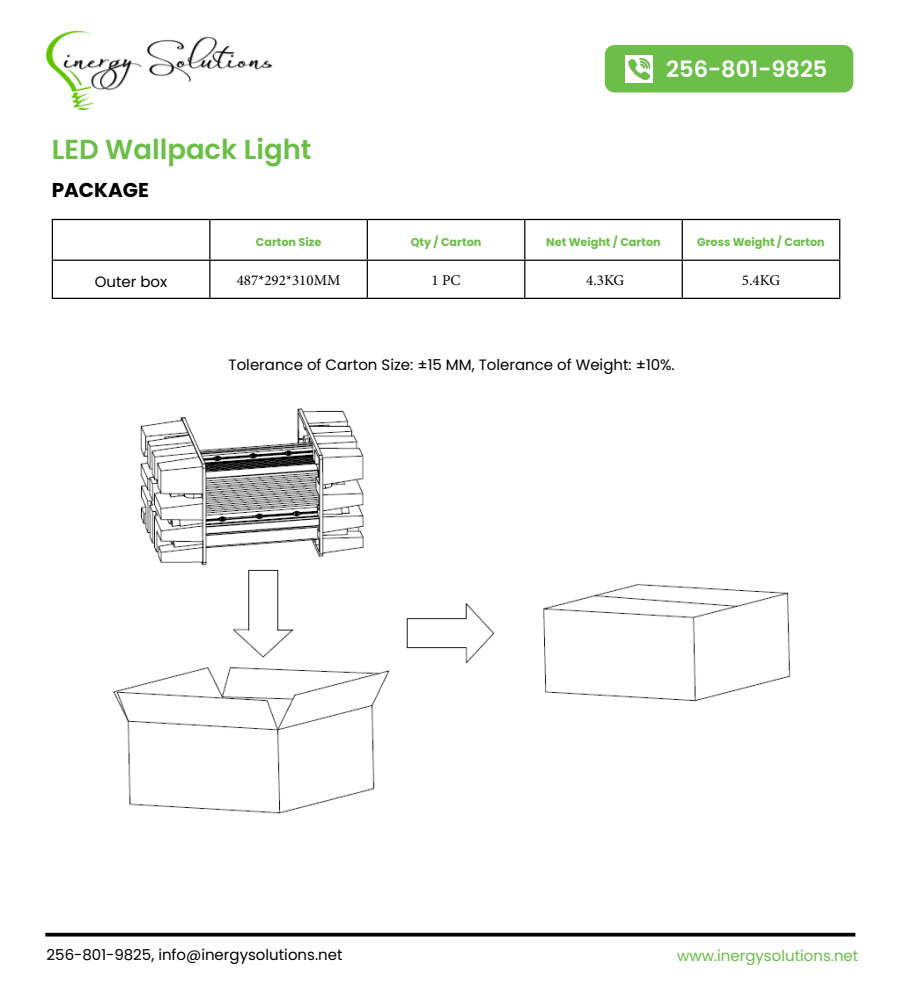
<style>
.page{position:relative;width:900px;height:990px;background:#fff}
.page>*{position:absolute;margin:0;border:0;box-sizing:border-box;transform-origin:0 0}
.t1{font:600 27.5px "Poppins";color:#6bbe47}
.t2{font:600 22.5px "Poppins";color:#fff}
.t3{font:700 20px "Poppins";color:#000}
.t4{font:15px "Poppins";color:#000}
.t5{font:15px "Minion Pro";color:#000}
.t6{font:15px "Poppins";color:#68bd46}
.t7{font:700 11.25px "Poppins";color:#6bbe47}
</style>
<div class="page">
<img style="left:46px;top:32px;width:226px;height:77px">
<div style="left:605px;top:45px;width:248px;height:47px;background:#6bbe47;border-radius:10px"></div>
<svg style="left:45px;top:933px;width:810px;height:4px;background:#1d1d1d"></svg>
<img style="left:626px;top:56px;width:27px;height:27px">
<hr style="left:52px;top:219px;width:158px;height:1px;background:#000">
<hr style="left:52px;top:220px;width:1px;height:40px;background:#000">
<hr style="left:210px;top:219px;width:157px;height:1px;background:#000">
<hr style="left:209px;top:220px;width:1px;height:40px;background:#000">
<hr style="left:367px;top:219px;width:158px;height:1px;background:#000">
<hr style="left:367px;top:220px;width:1px;height:40px;background:#000">
<hr style="left:525px;top:219px;width:157px;height:1px;background:#000">
<hr style="left:524px;top:220px;width:1px;height:40px;background:#000">
<hr style="left:682px;top:219px;width:158px;height:1px;background:#000">
<hr style="left:682px;top:220px;width:1px;height:40px;background:#000">
<hr style="left:839px;top:220px;width:1px;height:40px;background:#000">
<hr style="left:52px;top:260px;width:158px;height:1px;background:#000">
<hr style="left:52px;top:261px;width:1px;height:37px;background:#000">
<hr style="left:210px;top:260px;width:157px;height:1px;background:#000">
<hr style="left:209px;top:261px;width:1px;height:37px;background:#000">
<hr style="left:367px;top:260px;width:158px;height:1px;background:#000">
<hr style="left:367px;top:261px;width:1px;height:37px;background:#000">
<hr style="left:525px;top:260px;width:157px;height:1px;background:#000">
<hr style="left:524px;top:261px;width:1px;height:37px;background:#000">
<hr style="left:682px;top:260px;width:158px;height:1px;background:#000">
<hr style="left:682px;top:261px;width:1px;height:37px;background:#000">
<hr style="left:839px;top:261px;width:1px;height:37px;background:#000">
<hr style="left:52px;top:298px;width:158px;height:1px;background:#000">
<hr style="left:210px;top:298px;width:157px;height:1px;background:#000">
<hr style="left:367px;top:298px;width:158px;height:1px;background:#000">
<hr style="left:525px;top:298px;width:157px;height:1px;background:#000">
<hr style="left:682px;top:298px;width:158px;height:1px;background:#000">
<img style="left:113px;top:408px;width:678px;height:406px">
<img style="left:629px;top:59px;width:21px;height:21px">
<h2 class="t2" style="left:666px;top:56px;width:163px">256-801-9825</h2>
<h1 class="t1" style="left:52px;top:134px;width:261px">LED Wallpack Light</h1>
<h3 class="t3" style="left:52px;top:179px;width:99px">PACKAGE</h3>
<p class="t7" style="left:256px;top:235px;width:67px">Carton Size</p>
<p class="t7" style="left:411px;top:235px;width:72px">Qty / Carton</p>
<p class="t7" style="left:546px;top:235px;width:116px">Net Weight / Carton</p>
<p class="t7" style="left:697px;top:235px;width:129px">Gross Weight / Carton</p>
<p class="t4" style="left:95px;top:273px;width:74px">Outer box</p>
<p class="t5" style="left:237px;top:270px;width:105px">487*292*310MM</p>
<p class="t5" style="left:432px;top:270px;width:31px">1 PC</p>
<p class="t5" style="left:586px;top:270px;width:40px">4.3KG</p>
<p class="t5" style="left:742px;top:270px;width:40px">5.4KG</p>
<p class="t4" style="left:229px;top:356px;width:448px">Tolerance of Carton Size: ±15 MM, Tolerance of Weight: ±10%.</p>
<p class="t4" style="left:47px;top:946px;width:297px">256-801-9825, info@inergysolutions.net</p>
<p class="t6" style="left:677px;top:947px;width:183px">www.inergysolutions.net</p>
</div>
